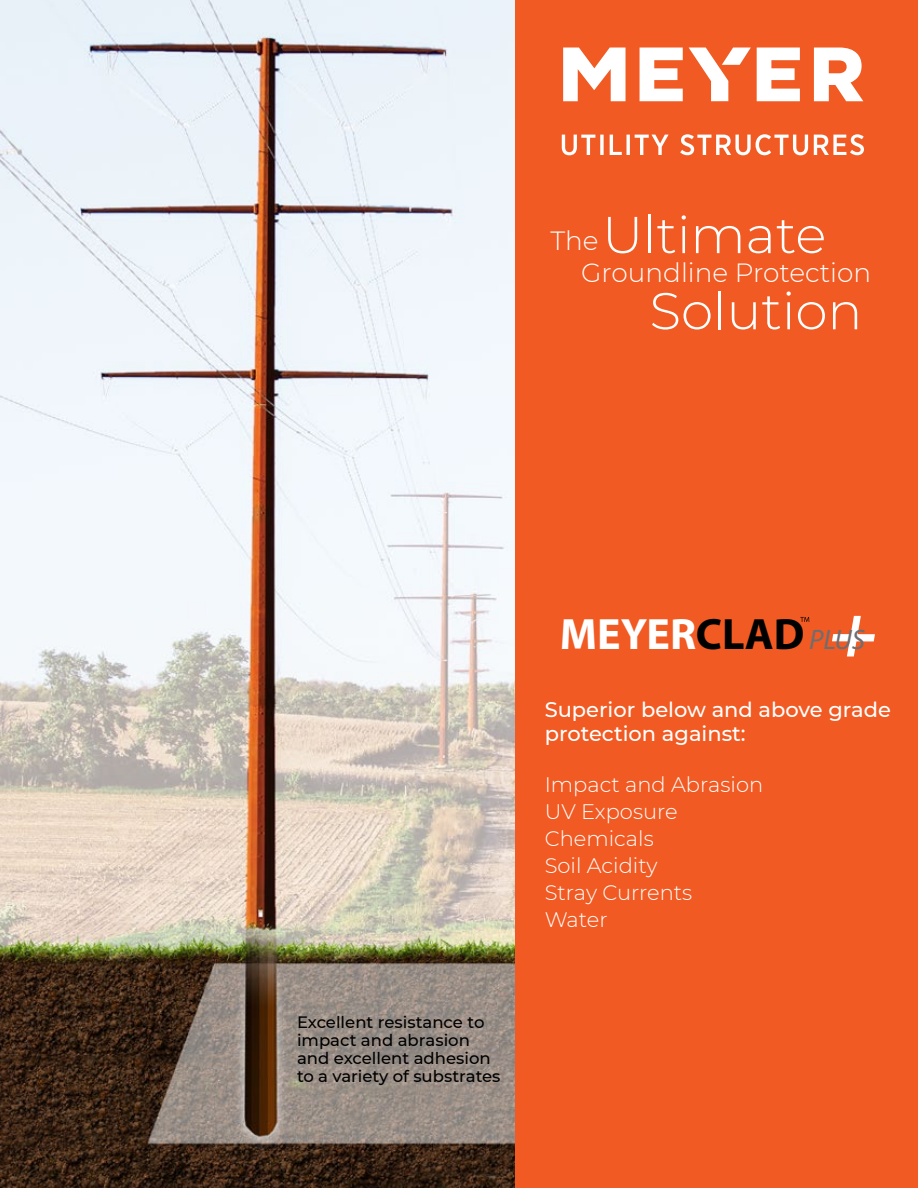
<style>
.page{position:relative;width:918px;height:1188px;background:#fff}
.page>*{position:absolute;margin:0;border:0;box-sizing:border-box;transform-origin:0 0}
.t1{font:300 51.75px/76.2px "Montserrat";color:#fff}
.t2{font:700 44.1px "Myriad Pro";color:#fff}
.t3{font:300 26.25px "Montserrat";color:#fff}
.t4{font:300 21px/27px "Montserrat";color:#fff}
.t5{font:500 21px/24px "Montserrat";color:#fff}
.t6{font:500 16.5px/18px "Montserrat";color:#000}
.s1{color:#000}
.s2{font-weight:400;font-style:italic;font-size:28.2px;color:#6d6e71}
</style>
<div class="page">
<img style="left:0;top:0;width:515px;height:1188px">
<div style="left:515px;top:0;width:403px;height:1188px;background:#f15a22"></div>
<svg style="left:562px;top:134px;width:302px;height:21px"></svg>
<svg style="left:563px;top:48px;width:300px;height:53px"></svg>
<svg style="left:832px;top:616px;width:43px;height:40px"></svg>
<svg style="left:800px;top:617px;width:9px;height:5px"></svg>
<h1 class="t1" style="left:649px;top:195px;width:214px;text-indent:-47px">Ultimate<br>Solution</h1>
<h3 class="t3" style="left:550px;top:222px;width:50px">The</h3>
<h3 class="t3" style="left:581px;top:255px;width:291px">Groundline Protection</h3>
<p class="t6" style="left:297px;top:1013px;width:205px">Excellent resistance to impact and abrasion and excellent adhesion to a variety of substrates</p>
<h2 class="t2" style="left:560px;top:605px;width:307px">MEYER<span class="s1">CLAD</span> <span class="s2">PLUS</span></h2>
<p class="t5" style="left:545px;top:697px;width:348px">Superior below and above grade protection against:</p>
<p class="t4" style="left:545px;top:770px;width:220px">Impact and Abrasion<br>UV Exposure<br>Chemicals<br>Soil Acidity<br>Stray Currents<br>Water</p>
</div>
